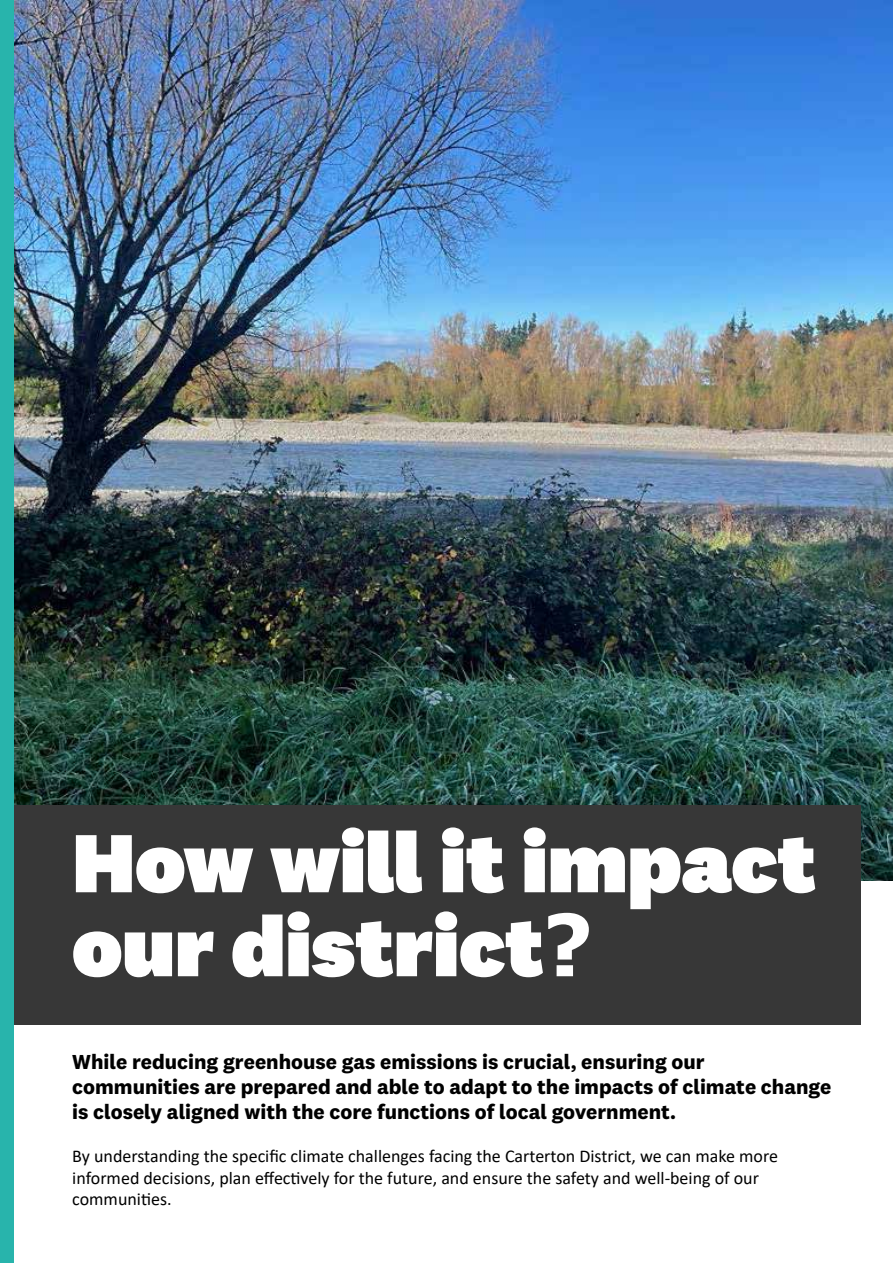
<style>
.page{position:relative;width:893px;height:1263px;background:#fff}
.page>*{position:absolute;margin:0;border:0;box-sizing:border-box;transform-origin:0 0}
.t1{font:900 85.5px/84px "Test National 2";color:#fff}
.t2{font:700 21px/25.2px "Test National 2";color:#000}
.t3{font:18px/21.6px "Calibri";color:#000}
.s1{font-family:"Tahoma";font-weight:700}
</style>
<div class="page">
<img style="left:14px;top:0;width:879px;height:880px">
<div style="left:14px;top:806px;width:847px;height:219px;background:#373737"></div>
<div style="left:0;top:0;width:14px;height:1263px;background:#28b4ac"></div>
<h1 class="t1" style="left:72px;top:820px;width:745px">How will it impact our district<span class="s1">?</span></h1>
<p class="t2" style="left:72px;top:1048px;width:760px">While reducing greenhouse gas emissions is crucial, ensuring our communities are prepared and able to adapt to the impacts of climate change is closely aligned with the core functions of local government.</p>
<p class="t3" style="left:72px;top:1145px;width:707px">By understanding the specific climate challenges facing the Carterton District, we can make more informed decisions, plan effectively for the future, and ensure the safety and well-being of our communities.</p>
</div>
